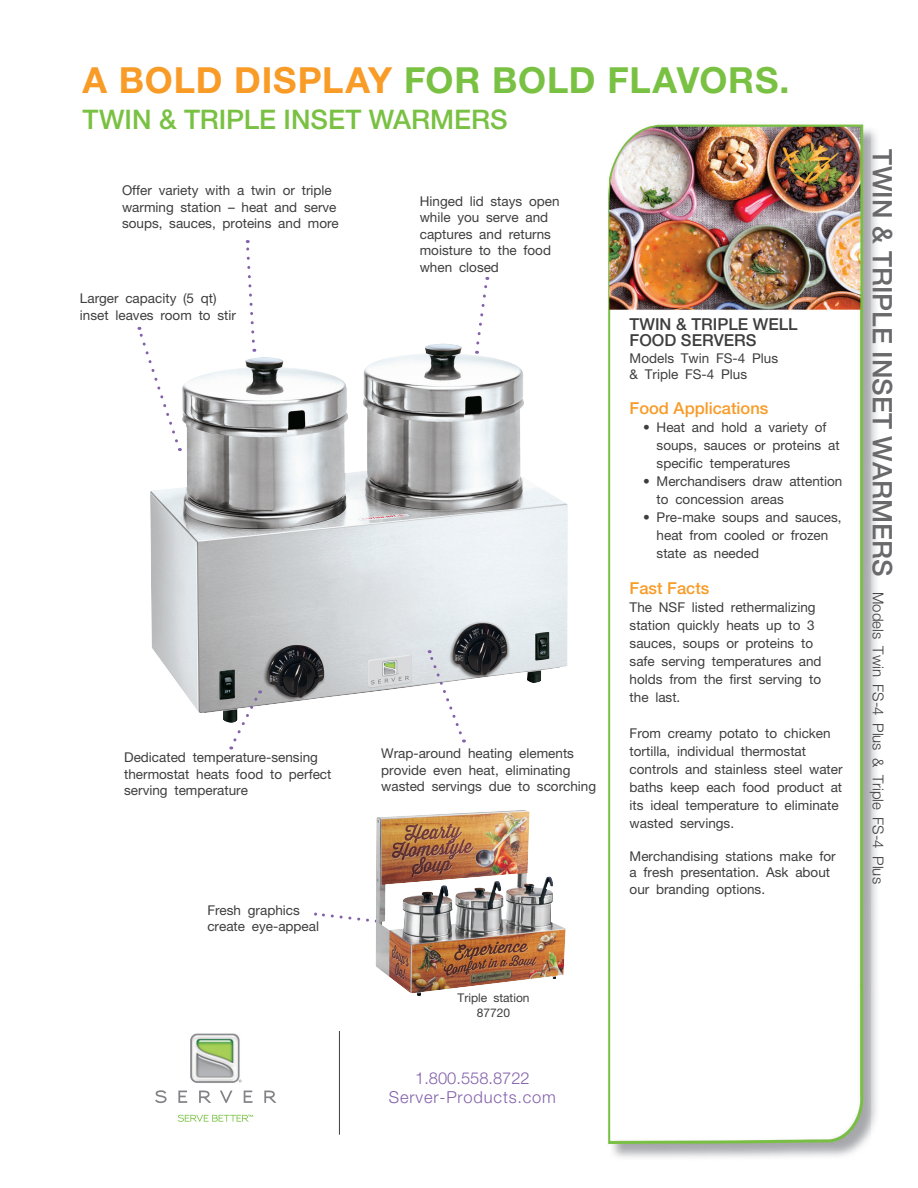
<style>
.page{position:relative;width:918px;height:1188px;background:#fff}
.page>*{position:absolute;margin:0;border:0;box-sizing:border-box;transform-origin:0 0}
.t1{font:700 36px "Helvetica Neue";letter-spacing:.02em;color:#79c142}
.t2{font:500 27px "Helvetica Neue";color:#79c142}
.t3{font:300 16.5px/19.8px "Helvetica Neue";letter-spacing:.05em;color:#8361aa;text-align:center}
.t4{font:500 16.5px/16.5px "Helvetica Neue";color:#3e3e3f}
.t5{font:500 16.5px "Helvetica Neue";color:#f89b27}
.t6{font:300 15px "Helvetica Neue";color:#3e3e3f}
.t7{font:13.5px/16.5px "Helvetica Neue";color:#3e3e3f}
.t8{font:12px/15px "Helvetica Neue";color:#3e3e3f;text-align:center}
.s1{color:#f89b27}
.s2{font-weight:500;font-size:27px;color:#69696c}
</style>
<div class="page">
<img style="left:150px;top:343px;width:418px;height:380px">
<img style="left:635px;top:130px;width:242px;height:1028px">
<img style="left:611px;top:124px;width:259px;height:46px">
<img style="left:607px;top:169px;width:28px;height:989px">
<svg style="left:244px;top:240px;width:12px;height:112px"></svg>
<svg style="left:474px;top:277px;width:16px;height:77px"></svg>
<img style="left:190px;top:1033px;width:51px;height:50px">
<svg style="left:155px;top:1090px;width:12px;height:13px"></svg>
<svg style="left:178px;top:1091px;width:9px;height:12px"></svg>
<svg style="left:199px;top:1091px;width:12px;height:12px"></svg>
<svg style="left:220px;top:1091px;width:12px;height:12px"></svg>
<svg style="left:244px;top:1091px;width:8px;height:12px"></svg>
<svg style="left:264px;top:1091px;width:13px;height:12px"></svg>
<div style="left:191px;top:1034px;width:48px;height:48px;border:1px solid #8b8d90;border-radius:6px"></div>
<svg style="left:178px;top:1115px;width:75px;height:7px"></svg>
<hr style="left:339px;top:1031px;width:1px;height:104px;background:#3e3e3f">
<svg style="left:231px;top:690px;width:31px;height:59px"></svg>
<svg style="left:427px;top:650px;width:37px;height:92px"></svg>
<img style="left:376px;top:810px;width:190px;height:186px">
<svg style="left:314px;top:911px;width:64px;height:12px"></svg>
<svg style="left:137px;top:327px;width:43px;height:124px"></svg>
<h1 class="t1" style="left:82px;top:67px;width:709px"><span class="s1">A BOLD DISPLAY</span> FOR BOLD FLAVORS.</h1>
<h2 class="t2" style="left:82px;top:110px;width:427px">TWIN &amp; TRIPLE INSET WARMERS</h2>
<p class="t7" style="left:122px;top:184px;width:218px">Offer variety with a twin or triple warming station – heat and serve soups, sauces, proteins and more</p>
<p class="t7" style="left:80px;top:292px;width:158px">Larger capacity (5 qt) inset leaves room to stir</p>
<p class="t7" style="left:124px;top:751px;width:209px">Dedicated temperature-sensing thermostat heats food to perfect serving temperature</p>
<p class="t7" style="left:207px;top:903px;width:113px">Fresh graphics create eye-appeal</p>
<p class="t7" style="left:420px;top:194px;width:141px">Hinged lid stays open while you serve and captures and returns moisture to the food when closed</p>
<p class="t7" style="left:381px;top:746px;width:217px">Wrap-around heating elements provide even heat, eliminating wasted servings due to scorching</p>
<p class="t4" style="left:630px;top:317px;width:170px">TWIN &amp; TRIPLE WELL<br>FOOD SERVERS</p>
<p class="t7" style="left:630px;top:351px;width:150px">Models Twin FS-4 Plus &amp; Triple FS-4 Plus</p>
<p class="t5" style="left:630px;top:402px;width:140px">Food Applications</p>
<p class="t7" style="left:657px;top:419px;width:185px;line-height:18px;text-indent:-14px">• Heat and hold a variety of soups, sauces or proteins at specific temperatures</p>
<p class="t7" style="left:657px;top:473px;width:187px;line-height:18px;text-indent:-14px">• Merchandisers draw attention to concession areas</p>
<p class="t7" style="left:657px;top:509px;width:187px;line-height:18px;text-indent:-14px">• Pre-make soups and sauces, heat from cooled or frozen state as needed</p>
<p class="t5" style="left:630px;top:582px;width:81px">Fast Facts</p>
<p class="t7" style="left:630px;top:599px;width:194px;line-height:18px">The NSF listed rethermalizing station quickly heats up to 3 sauces, soups or proteins to safe serving temperatures and holds from the first serving to the last.</p>
<p class="t7" style="left:630px;top:725px;width:214px;line-height:18px">From creamy potato to chicken tortilla, individual thermostat controls and stainless steel water baths keep each food product at its ideal temperature to eliminate wasted servings.</p>
<p class="t7" style="left:630px;top:849px;width:208px">Merchandising stations make for a fresh presentation. Ask about our branding options.</p>
<p class="t8" style="left:458px;top:991px;width:73px">Triple station<br>87720</p>
<p class="t3" style="left:389px;top:1069px;width:169px">1.800.558.8722<br>Server-Products.com</p>
<p class="t6" style="left:884px;top:149px;width:736px;rotate:90deg"><span class="s2">TWIN &amp; TRIPLE INSET WARMERS</span> Models Twin FS-4 Plus &amp; Triple FS-4 Plus</p>
</div>
